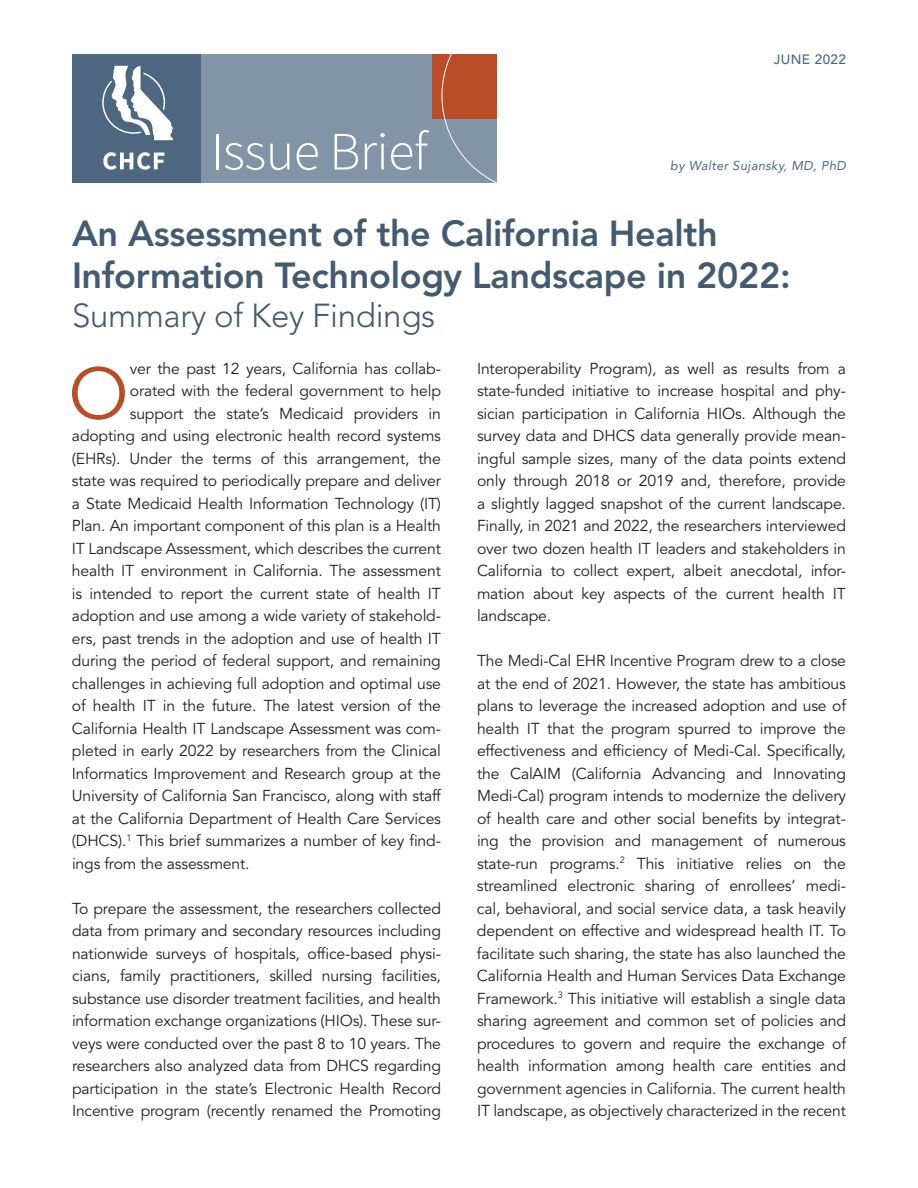
<style>
.page{position:relative;width:918px;height:1188px;background:#fff}
.page>*{position:absolute;margin:0;border:0;box-sizing:border-box;transform-origin:0 0}
.t1{font:71.7px "Avenir LT Std";color:#ba4d27}
.t2{font:300 54px "Source Sans Pro";letter-spacing:-.01em;color:#fff}
.t3{font:800 36px/42px "Avenir LT Std";letter-spacing:-.01em;color:#435a70}
.t4{font:300 33px "Avenir LT Std";letter-spacing:-.01em;color:#435a70}
.t5{font:15.75px/22.5px "Avenir LT Std";letter-spacing:-.01em;color:#231f20;text-align:justify}
.t6{font:500 13.5px "Avenir LT Std";letter-spacing:.03em;color:#4d6780}
.t7{font:italic 12.75px "Avenir LT Std";letter-spacing:.03em;color:#4d6780}
</style>
<div class="page">
<div style="left:201px;top:54px;width:295px;height:129px;background:#8295a6"></div>
<div style="left:72px;top:54px;width:129px;height:129px;background:#4d6780"></div>
<svg style="left:102px;top:66px;width:71px;height:74px"></svg>
<svg style="left:103px;top:152px;width:61px;height:18px"></svg>
<div style="left:432px;top:54px;width:64px;height:64px;background:#ba4d27"></div>
<svg style="left:442px;top:54px;width:55px;height:129px"></svg>
<h2 class="t2" style="left:211px;top:119px;width:218px">Issue Brief</h2>
<p class="t6" style="left:774px;top:52px;width:74px">JUNE 2022</p>
<p class="t7" style="left:670px;top:158px;width:177px">by Walter Sujansky, MD, PhD</p>
<h3 class="t3" style="left:72px;top:213px;width:720px">An Assessment of the California Health<br>Information Technology Landscape in 2022:</h3>
<h3 class="t4" style="left:72px;top:296px;width:365px">Summary of Key Findings</h3>
<h1 class="t1" style="left:69px;top:353px;width:61px">O</h1>
<p class="t5" style="left:130px;top:357px;width:313px">ver the past 12 years, California has collab-</p>
<p class="t5" style="left:477px;top:357px;width:371px">Interoperability Program), as well as results from a state-funded initiative to increase hospital and phy&shy;sician participation in California HIOs. Although the survey data and DHCS data generally provide mean&shy;ingful sample sizes, many of the data points extend only through 2018 or 2019 and, therefore, provide a slightly lagged snapshot of the current landscape.<br>Finally, in 2021 and 2022, the researchers interviewed over two dozen health IT leaders and stakeholders in California to collect expert, albeit anecdotal, infor&shy;mation about key aspects of the current health IT landscape.</p>
<p class="t5" style="left:477px;top:650px;width:371px">The Medi-Cal EHR Incentive Program drew to a close at the end of 2021. However, the state has ambitious plans to leverage the increased adoption and use of health IT that the program spurred to improve the effectiveness and efficiency of Medi-Cal. Specifically, the CalAIM (California Advancing and Innovating Medi-Cal) program intends to modernize the delivery of health care and other social benefits by integrat&shy;ing the provision and management of numerous state-run programs.<sup>2</sup> This initiative relies on the streamlined electronic sharing of enrollees’ medi&shy;cal, behavioral, and social service data, a task heavily dependent on effective and widespread health IT. To facilitate such sharing, the state has also launched the California Health and Human Services Data Exchange Framework.<sup>3</sup> This initiative will establish a single data sharing agreement and common set of policies and procedures to govern and require the exchange of health information among health care entities and government agencies in California. The current health IT landscape, as objectively characterized in the recent</p>
<p class="t5" style="left:130px;top:380px;width:313px">orated with the federal government to help</p>
<p class="t5" style="left:130px;top:402px;width:313px">support the state’s Medicaid providers in</p>
<p class="t5" style="left:72px;top:425px;width:371px">adopting and using electronic health record systems</p>
<p class="t5" style="left:72px;top:447px;width:370px">(EHRs). Under the terms of this arrangement, the</p>
<p class="t5" style="left:72px;top:470px;width:371px">state was required to periodically prepare and deliver</p>
<p class="t5" style="left:72px;top:492px;width:371px">a State Medicaid Health Information Technology (IT)</p>
<p class="t5" style="left:72px;top:515px;width:371px">Plan. An important component of this plan is a Health</p>
<p class="t5" style="left:72px;top:537px;width:371px">IT Landscape Assessment, which describes the current</p>
<p class="t5" style="left:72px;top:560px;width:370px">health IT environment in California. The assessment</p>
<p class="t5" style="left:72px;top:582px;width:370px">is intended to report the current state of health IT</p>
<p class="t5" style="left:72px;top:605px;width:371px">adoption and use among a wide variety of stakehold-</p>
<p class="t5" style="left:72px;top:627px;width:371px">ers, past trends in the adoption and use of health IT</p>
<p class="t5" style="left:72px;top:650px;width:370px">during the period of federal support, and remaining</p>
<p class="t5" style="left:72px;top:672px;width:370px">challenges in achieving full adoption and optimal use</p>
<p class="t5" style="left:72px;top:695px;width:371px">of health IT in the future. The latest version of the</p>
<p class="t5" style="left:72px;top:717px;width:371px">California Health IT Landscape Assessment was com-</p>
<p class="t5" style="left:72px;top:740px;width:371px">pleted in early 2022 by researchers from the Clinical</p>
<p class="t5" style="left:72px;top:762px;width:371px">Informatics Improvement and Research group at the</p>
<p class="t5" style="left:72px;top:785px;width:370px">University of California San Francisco, along with staff</p>
<p class="t5" style="left:72px;top:807px;width:371px">at the California Department of Health Care Services</p>
<p class="t5" style="left:72px;top:830px;width:370px">(DHCS).<sup>1</sup> This brief summarizes a number of key find-</p>
<p class="t5" style="left:72px;top:852px;width:179px">ings from the assessment.</p>
<p class="t5" style="left:72px;top:897px;width:371px">To prepare the assessment, the researchers collected data from primary and secondary resources including nationwide surveys of hospitals, office-based physi&shy;cians, family practitioners, skilled nursing facilities, substance use disorder treatment facilities, and health information exchange organizations (HIOs). These sur&shy;veys were conducted over the past 8 to 10 years. The researchers also analyzed data from DHCS regarding participation in the state’s Electronic Health Record Incentive program (recently renamed the Promoting</p>
</div>
